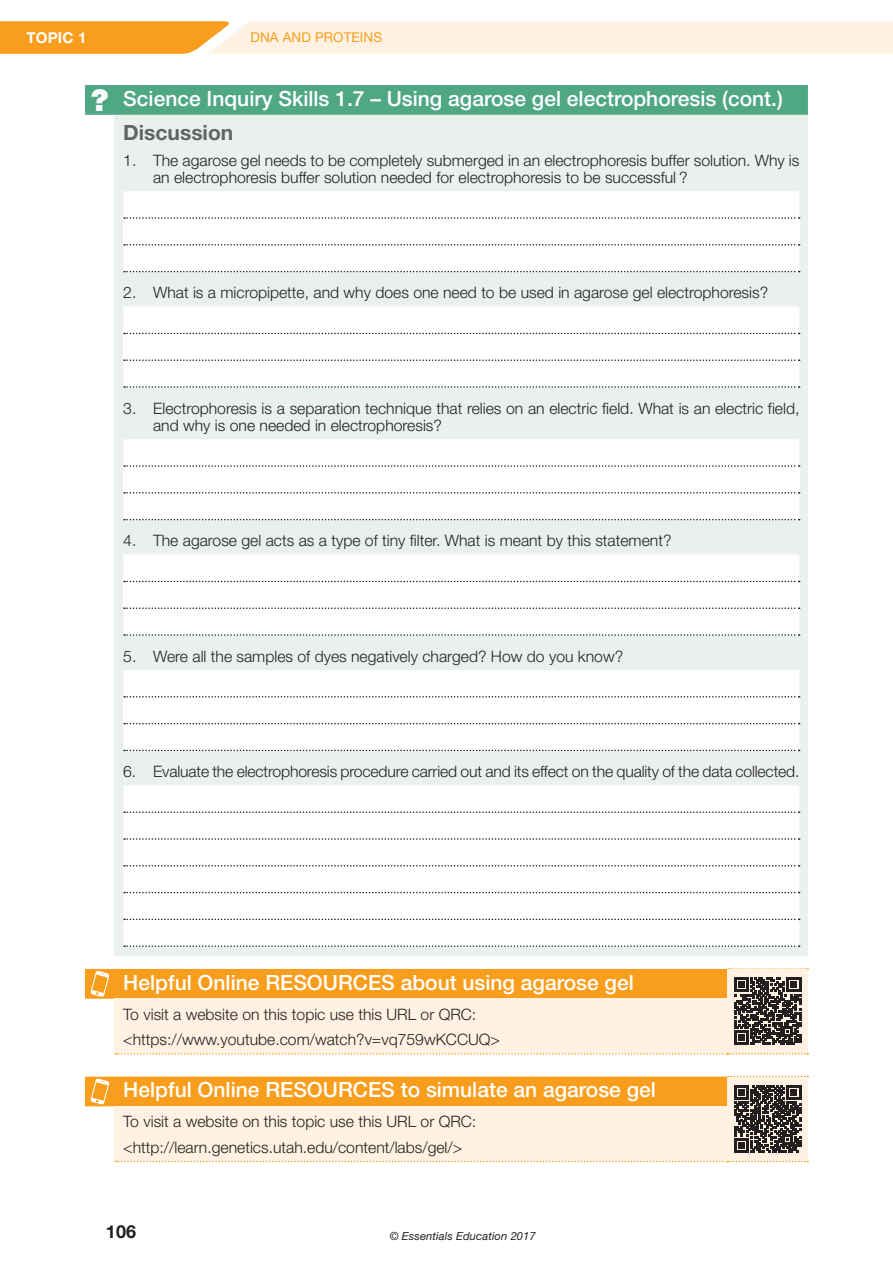
<style>
.page{position:relative;width:893px;height:1263px;background:#fff}
.page>*{position:absolute;margin:0;border:0;box-sizing:border-box;transform-origin:0 0}
.t1{font:500 21px/34px "Helvetica Neue";color:#fff}
.t2{font:700 18px "Helvetica Neue";color:#231f20}
.t3{font:300 15.75px/17.2px "Helvetica Neue";color:#231f20}
.t4{font:700 15px "Helvetica Neue";letter-spacing:.01em;color:#fff}
.t5{font:13.5px "Helvetica Neue";letter-spacing:.01em;color:#f99d1c}
.t6{font:italic 11.25px "Helvetica Neue";letter-spacing:.01em;color:#231f20}
.s1{font-weight:900;font-size:30px}
.s2{font-weight:700;color:#636466}
</style>
<div class="page">
<svg style="left:0;top:21px;width:893px;height:33px;background:#fddeb4"></svg>
<div style="left:85px;top:85px;width:723px;height:30px;background:#50a786"></div>
<div style="left:115px;top:115px;width:693px;height:840px;background:#eaf1ed"></div>
<div style="left:123px;top:191px;width:676px;height:81px;background:#fff"></div>
<div style="left:123px;top:218px;width:676px;height:27px;background:#fff"></div>
<svg style="left:124px;top:217px;width:676px;height:2px"></svg>
<svg style="left:124px;top:244px;width:676px;height:2px"></svg>
<svg style="left:124px;top:271px;width:676px;height:1px"></svg>
<div style="left:123px;top:307px;width:676px;height:80px;background:#fff"></div>
<div style="left:123px;top:333px;width:676px;height:27px;background:#fff"></div>
<svg style="left:124px;top:333px;width:676px;height:1px"></svg>
<svg style="left:124px;top:359px;width:676px;height:2px"></svg>
<svg style="left:124px;top:386px;width:676px;height:2px"></svg>
<div style="left:123px;top:439px;width:676px;height:81px;background:#fff"></div>
<div style="left:123px;top:466px;width:676px;height:27px;background:#fff"></div>
<svg style="left:124px;top:465px;width:676px;height:2px"></svg>
<svg style="left:124px;top:492px;width:676px;height:2px"></svg>
<svg style="left:124px;top:519px;width:676px;height:1px"></svg>
<div style="left:123px;top:555px;width:676px;height:80px;background:#fff"></div>
<div style="left:123px;top:581px;width:676px;height:27px;background:#fff"></div>
<svg style="left:124px;top:581px;width:676px;height:1px"></svg>
<svg style="left:124px;top:607px;width:676px;height:2px"></svg>
<svg style="left:124px;top:634px;width:676px;height:2px"></svg>
<div style="left:123px;top:670px;width:676px;height:80px;background:#fff"></div>
<div style="left:123px;top:697px;width:676px;height:27px;background:#fff"></div>
<svg style="left:124px;top:696px;width:676px;height:2px"></svg>
<svg style="left:124px;top:723px;width:676px;height:1px"></svg>
<svg style="left:124px;top:750px;width:676px;height:1px"></svg>
<div style="left:123px;top:785px;width:676px;height:27px;background:#fff"></div>
<div style="left:123px;top:812px;width:676px;height:134px;background:#fff"></div>
<svg style="left:124px;top:811px;width:676px;height:2px"></svg>
<svg style="left:124px;top:838px;width:676px;height:2px"></svg>
<svg style="left:124px;top:865px;width:676px;height:1px"></svg>
<svg style="left:124px;top:892px;width:676px;height:1px"></svg>
<svg style="left:124px;top:919px;width:676px;height:1px"></svg>
<svg style="left:124px;top:945px;width:676px;height:2px"></svg>
<svg style="left:85px;top:969px;width:643px;height:85px;background:#f9a734"></svg>
<div style="left:115px;top:999px;width:612px;height:55px;background:#fff2e2"></div>
<svg style="left:728px;top:968px;width:80px;height:2px"></svg>
<svg style="left:116px;top:1053px;width:692px;height:1px"></svg>
<svg style="left:91px;top:971px;width:18px;height:26px"></svg>
<div style="left:727px;top:970px;width:81px;height:83px;background:#fff2e2"></div>
<svg style="left:734px;top:978px;width:67px;height:67px"></svg>
<svg style="left:85px;top:1076px;width:643px;height:85px;background:#f9a632"></svg>
<div style="left:115px;top:1106px;width:612px;height:55px;background:#fff2e2"></div>
<svg style="left:728px;top:1076px;width:80px;height:1px"></svg>
<svg style="left:116px;top:1161px;width:692px;height:1px"></svg>
<svg style="left:91px;top:1079px;width:18px;height:25px"></svg>
<div style="left:727px;top:1077px;width:81px;height:84px;background:#fff2e2"></div>
<svg style="left:734px;top:1085px;width:67px;height:67px"></svg>
<p class="t4" style="left:27px;top:28px;width:61px">TOPIC 1</p>
<p class="t5" style="left:250px;top:29px;width:133px">DNA AND PROTEINS</p>
<h1 class="t1" style="left:123px;top:81px;width:661px;text-indent:-32px"><span class="s1">?</span> Science Inquiry Skills 1.7 – Using agarose gel electrophoresis (cont.)<br><span class="s2">Discussion</span></h1>
<p class="t3" style="left:153px;top:151px;width:648px;text-indent:-30px">1. The agarose gel needs to be completely submerged in an electrophoresis buffer solution. Why is an electrophoresis buffer solution needed for electrophoresis to be successful ?</p>
<p class="t3" style="left:123px;top:284px;width:646px">2. What is a micropipette, and why does one need to be used in agarose gel electrophoresis?</p>
<p class="t3" style="left:153px;top:399px;width:648px;text-indent:-30px">3. Electrophoresis is a separation technique that relies on an electric field. What is an electric field, and why is one needed in electrophoresis?</p>
<p class="t3" style="left:123px;top:532px;width:550px">4. The agarose gel acts as a type of tiny filter. What is meant by this statement?</p>
<p class="t3" style="left:123px;top:647px;width:501px">5. Were all the samples of dyes negatively charged? How do you know?</p>
<p class="t3" style="left:123px;top:762px;width:678px">6. Evaluate the electrophoresis procedure carried out and its effect on the quality of the data collected.</p>
<h1 class="t1" style="left:123px;top:965px;width:512px">Helpful Online RESOURCES about using agarose gel</h1>
<p class="t3" style="left:123px;top:1001px;width:378px;line-height:25.8px">To visit a website on this topic use this URL or QRC: &lt;https://www.youtube.com/watch?v=vq759wKCCUQ&gt;</p>
<h1 class="t1" style="left:123px;top:1072px;width:534px">Helpful Online RESOURCES to simulate an agarose gel</h1>
<p class="t3" style="left:123px;top:1108px;width:354px;line-height:25.8px">To visit a website on this topic use this URL or QRC: &lt;http://learn.genetics.utah.edu/content/labs/gel/&gt;</p>
<p class="t2" style="left:106px;top:1221px;width:32px">106</p>
<p class="t6" style="left:390px;top:1229px;width:147px">© Essentials Education 2017</p>
</div>
